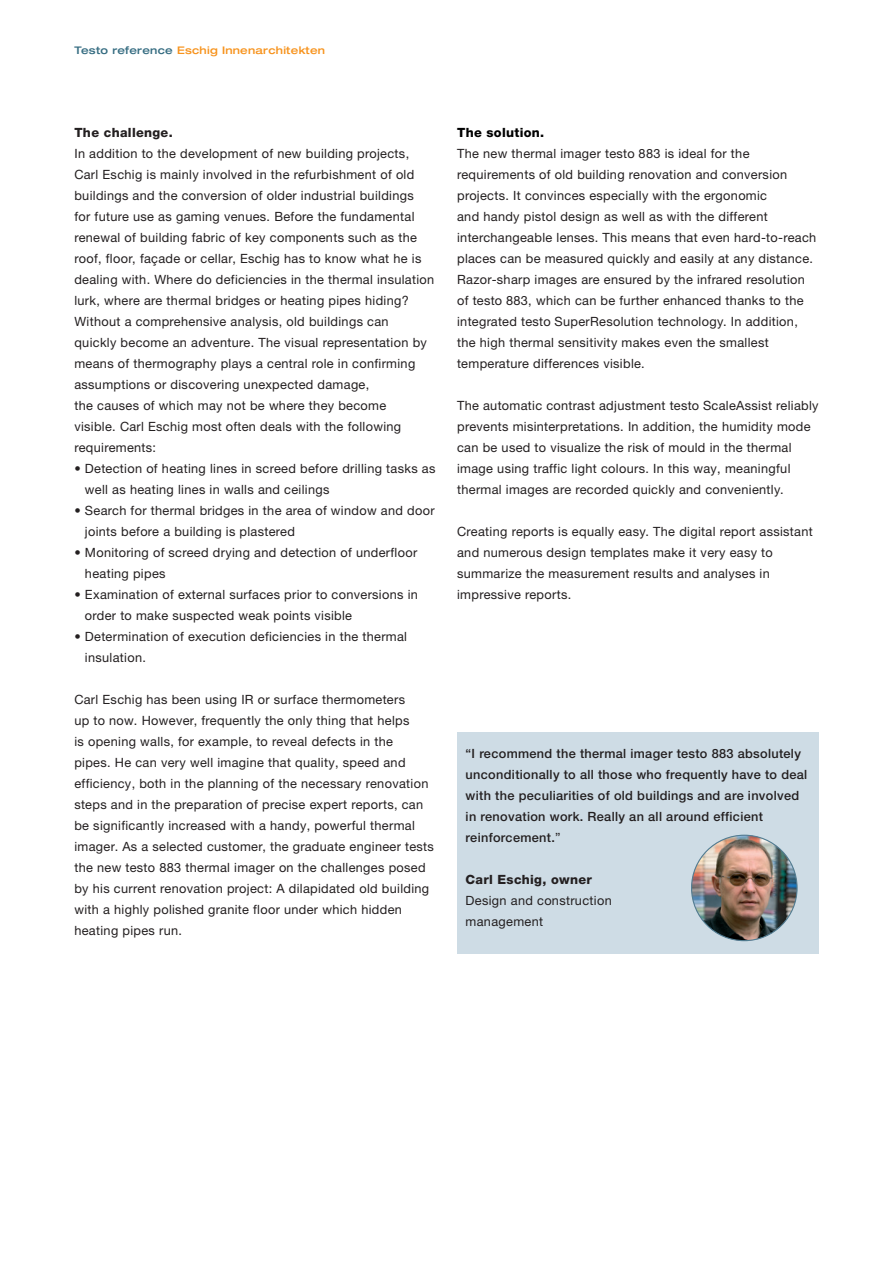
<style>
.page{position:relative;width:893px;height:1263px;background:#fff}
.page>*{position:absolute;margin:0;border:0;box-sizing:border-box;transform-origin:0 0}
.t1{font:12.75px/21px "Helvetica Neue LTW1 G";letter-spacing:.025em;color:#231f20}
.t2{font:500 12.75px/21px "Helvetica Neue LTW1 G";letter-spacing:.025em;color:#231f20}
.t3{font:800 12.75px "Helvetica Neue LTW1 G";letter-spacing:.025em;color:#231f20}
.t4{font:800 12.75px "Helvetica Neue LTW1 G";letter-spacing:.025em;color:#000001}
.t5{font:500 expanded 10.5px "Helvetica Neue LTW1 G";letter-spacing:.025em;color:#f7931d}
.s1{color:#356c81}
.s2{font-weight:400}
</style>
<div class="page">
<div style="left:457px;top:733px;width:362px;height:221px;background:#cedce5"></div>
<img style="left:692px;top:835px;width:105px;height:106px;border-radius:53px">
<p class="t5" style="left:74px;top:43px;width:252px"><span class="s1">Testo reference</span> Eschig Innenarchitekten</p>
<p class="t3" style="left:74px;top:125px;width:100px">The challenge.</p>
<p class="t1" style="left:74px;top:143px;width:361px">In addition to the development of new building projects, Carl Eschig is mainly involved in the refurbishment of old buildings and the conversion of older industrial buildings<br>for future use as gaming venues. Before the fundamental renewal of building fabric of key components such as the roof, floor, façade or cellar, Eschig has to know what he is dealing with. Where do deficiencies in the thermal insulation lurk, where are thermal bridges or heating pipes hiding?<br>Without a comprehensive analysis, old buildings can<br>quickly become an adventure. The visual representation by means of thermography plays a central role in confirming assumptions or discovering unexpected damage,<br>the causes of which may not be where they become<br>visible. Carl Eschig most often deals with the following requirements:</p>
<p class="t1" style="left:85px;top:458px;width:352px;text-indent:-11px">• Detection of heating lines in screed before drilling tasks as well as heating lines in walls and ceilings</p>
<p class="t1" style="left:85px;top:500px;width:351px;text-indent:-11px">• Search for thermal bridges in the area of window and door joints before a building is plastered</p>
<p class="t1" style="left:85px;top:542px;width:334px;text-indent:-11px">• Monitoring of screed drying and detection of underfloor heating pipes</p>
<p class="t1" style="left:85px;top:584px;width:334px;text-indent:-11px">• Examination of external surfaces prior to conversions in order to make suspected weak points visible</p>
<p class="t1" style="left:85px;top:626px;width:324px;text-indent:-11px">• Determination of execution deficiencies in the thermal insulation.</p>
<p class="t1" style="left:74px;top:689px;width:361px">Carl Eschig has been using IR or surface thermometers<br>up to now. However, frequently the only thing that helps<br>is opening walls, for example, to reveal defects in the<br>pipes. He can very well imagine that quality, speed and efficiency, both in the planning of the necessary renovation steps and in the preparation of precise expert reports, can be significantly increased with a handy, powerful thermal imager. As a selected customer, the graduate engineer tests the new testo 883 thermal imager on the challenges posed by his current renovation project: A dilapidated old building with a highly polished granite floor under which hidden heating pipes run.</p>
<p class="t4" style="left:457px;top:125px;width:89px">The solution.</p>
<p class="t1" style="left:457px;top:143px;width:361px">The new thermal imager testo 883 is ideal for the requirements of old building renovation and conversion projects. It convinces especially with the ergonomic<br>and handy pistol design as well as with the different interchangeable lenses. This means that even hard-to-reach places can be measured quickly and easily at any distance.<br>Razor-sharp images are ensured by the infrared resolution of testo 883, which can be further enhanced thanks to the integrated testo SuperResolution technology. In addition, the high thermal sensitivity makes even the smallest temperature differences visible.</p>
<p class="t1" style="left:457px;top:395px;width:363px">The automatic contrast adjustment testo ScaleAssist reliably prevents misinterpretations. In addition, the humidity mode can be used to visualize the risk of mould in the thermal image using traffic light colours. In this way, meaningful thermal images are recorded quickly and conveniently.</p>
<p class="t1" style="left:457px;top:521px;width:357px">Creating reports is equally easy. The digital report assistant and numerous design templates make it very easy to summarize the measurement results and analyses in impressive reports.</p>
<p class="t2" style="left:466px;top:742px;width:343px">“I recommend the thermal imager testo 883 absolutely unconditionally to all those who frequently have to deal with the peculiarities of old buildings and are involved in renovation work. Really an all around efficient reinforcement.<span class="s2">”</span></p>
<p class="t3" style="left:466px;top:871px;width:128px">Carl Eschig, owner</p>
<p class="t1" style="left:466px;top:889px;width:148px">Design and construction management</p>
</div>
